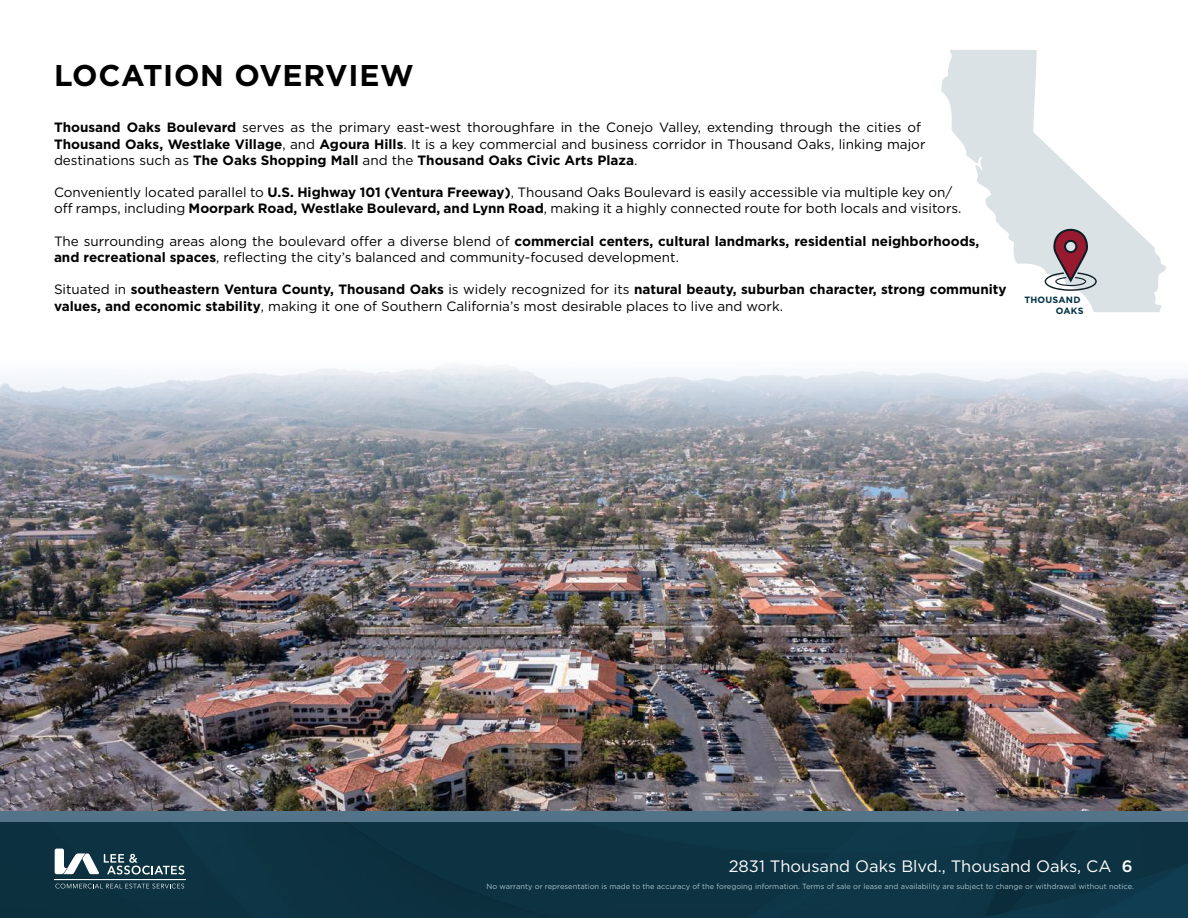
<style>
.page{position:relative;width:1188px;height:918px;background:#fff}
.page>*{position:absolute;margin:0;border:0;box-sizing:border-box;transform-origin:0 0}
.t1{font:700 30px "Gotham";letter-spacing:.025em;color:#000}
.t2{font:16.5px "Gotham";color:#fff}
.t3{font:13.5px/16.2px "Gotham";color:#000}
.t4{font:700 13.5px/16.2px "Gotham";color:#000}
.t5{font:700 9.15px/10.9px "Gotham";letter-spacing:.025em;color:#003145}
.t6{font:7.5px "Gotham";color:#a9c2ca}
.s1{font-weight:700}
.s2{font-weight:400}
.s3{font-weight:500}
</style>
<div class="page">
<img style="left:0;top:364px;width:1188px;height:447px">
<svg style="left:941px;top:50px;width:225px;height:262px"></svg>
<svg style="left:1045px;top:228px;width:52px;height:63px;background:#ab949d"></svg>
<div style="left:0;top:822px;width:1188px;height:96px;background:#0d3242"></div>
<div style="left:0;top:811px;width:1188px;height:11px;background:#527388"></div>
<svg style="left:55px;top:849px;width:129px;height:26px"></svg>
<svg style="left:56px;top:884px;width:128px;height:4px"></svg>
<hr style="left:54px;top:880px;width:131px;height:1px;background:#fff">
<h1 class="t1" style="left:54px;top:55px;width:361px">LOCATION OVERVIEW</h1>
<p class="t3" style="left:54px;top:119px;width:873px"><span class="s1">Thousand Oaks Boulevard</span> serves as the primary east-west thoroughfare in the Conejo Valley, extending through the cities of<br><span class="s1">Thousand Oaks, Westlake Village</span>, and <span class="s1">Agoura Hills</span>. It is a key commercial and business corridor in Thousand Oaks, linking major destinations such as <span class="s1">The Oaks Shopping Mall</span> and the <span class="s1">Thousand Oaks Civic Arts Plaza</span>.</p>
<p class="t3" style="left:54px;top:184px;width:909px">Conveniently located parallel to <span class="s1">U.S. Highway 101 (Ventura Freeway)</span>, Thousand Oaks Boulevard is easily accessible via multiple key on/ off ramps, including <span class="s1">Moorpark Road, Westlake Boulevard, and Lynn Road</span>, making it a highly connected route for both locals and visitors.</p>
<p class="t3" style="left:54px;top:233px;width:927px">The surrounding areas along the boulevard offer a diverse blend of <span class="s1">commercial centers, cultural landmarks, residential neighborhoods, and recreational spaces</span>, reflecting the city’s balanced and community-focused development.</p>
<p class="t4" style="left:54px;top:281px;width:954px"><span class="s2">Situated in</span> southeastern Ventura County, Thousand Oaks <span class="s2">is widely recognized for its</span> natural beauty, suburban character, strong community values, and economic stability<span class="s2">, making it one of Southern California’s most desirable places to live and work.</span></p>
<p class="t5" style="left:1056px;top:295px;width:29px;text-indent:-32px">THOUSAND<br>OAKS</p>
<p class="t2" style="left:729px;top:855px;width:405px">2831 Thousand Oaks Blvd., Thousand Oaks, CA <span class="s3">6</span></p>
<p class="t6" style="left:487px;top:881px;width:649px">No warranty or representation is made to the accuracy of the foregoing information. Terms of sale or lease and availability are subject to change or withdrawal without notice.</p>
</div>
